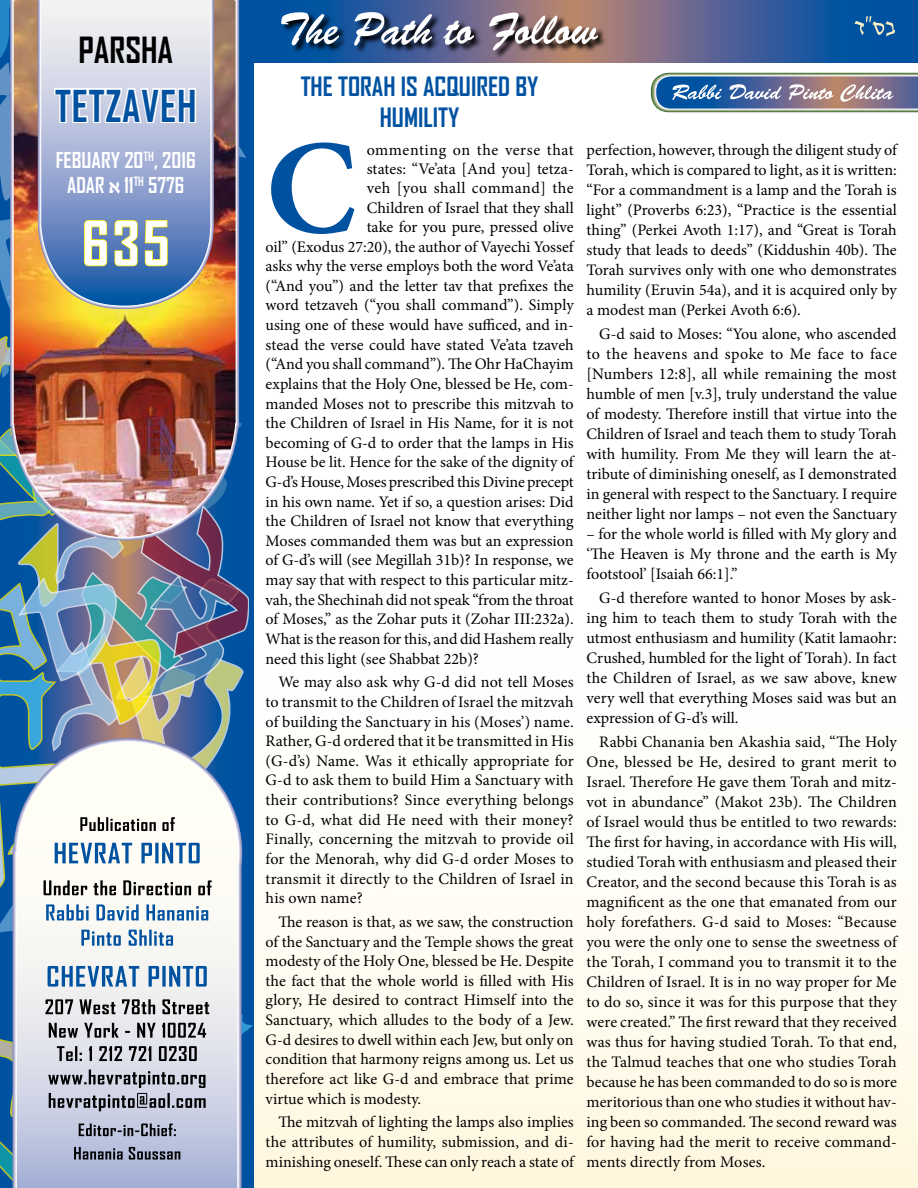
<style>
.page{position:relative;width:918px;height:1188px;background:#fff}
.page>*{position:absolute;margin:0;border:0;box-sizing:border-box;transform-origin:0 0}
.t1{font:700 134.55px "Minion Pro";color:#0052a1}
.t2{font:700 58.5px "Agency FB";color:#fff}
.t3{font:700 42px "Agency FB";letter-spacing:.02em;color:#0052a1}
.t4{font:700 34.5px "Agency FB";color:#000}
.t5{font:700 25.5px/30.6px "Agency FB";color:#0052a1;text-align:center}
.t6{font:700 21px/25.2px "Agency FB";color:#fff;text-align:center}
.t7{font:16.05px/20px "Minion Pro";color:#000;text-align:justify}
.t8{font:16.05px "Minion Pro";letter-spacing:.035em;color:#000}
.t9{font:16.05px "Minion Pro";letter-spacing:.025em;color:#000}
.s1{font-family:"David D Bold";font-weight:400}
</style>
<div class="page">
<div style="left:0;top:0;width:918px;height:1188px;background:linear-gradient(to bottom,#fff,#fffaeb)"></div>
<svg style="left:258px;top:0;width:660px;height:63px;background:#446094"></svg>
<svg style="left:854px;top:16px;width:41px;height:20px"></svg>
<svg style="left:651px;top:73px;width:267px;height:39px;background:#7c889f"></svg>
<svg style="left:281px;top:12px;width:326px;height:47px;background:#606787"></svg>
<img style="left:281px;top:12px;width:317px;height:38px">
<img style="left:0;top:0;width:258px;height:1188px">
<h3 class="t4" style="left:78px;top:28px;width:96px">PARSHA</h3>
<h3 class="t3" style="left:55px;top:80px;width:143px">TETZAVEH</h3>
<h3 class="t6" style="left:56px;top:147px;width:142px">FEBUARY 20<sup>TH</sup>, 2016<br>ADAR <span class="s1">t</span> 11<sup>TH</sup> 5776</h3>
<h2 class="t2" style="left:82px;top:207px;width:89px">635</h2>
<h3 class="t5" style="left:301px;top:71px;width:239px">THE TORAH IS ACQUIRED BY<br>HUMILITY</h3>
<h1 class="t1" style="left:266px;top:94px;width:92px">C</h1>
<p class="t8" style="left:367px;top:139px;width:209px">ommenting on the verse that</p>
<p class="t7" style="left:367px;top:159px;width:209px">states: “Ve’ata [And you] tetza-</p>
<p class="t9" style="left:367px;top:178px;width:209px">veh [you shall command] the</p>
<p class="t7" style="left:367px;top:198px;width:209px">Children of Israel that they shall</p>
<p class="t7" style="left:367px;top:217px;width:209px">take for you pure, pressed olive</p>
<p class="t7" style="left:266px;top:237px;width:310px">oil” (Exodus 27:20), the author of Vayechi Yossef</p>
<p class="t7" style="left:266px;top:256px;width:310px">asks why the verse employs both the word Ve’ata</p>
<p class="t7" style="left:266px;top:276px;width:310px">(“And you”) and the letter tav that prefixes the</p>
<p class="t7" style="left:266px;top:295px;width:310px">word tetzaveh (“you shall command”). Simply</p>
<p class="t7" style="left:266px;top:315px;width:310px">using one of these would have sufficed, and in-</p>
<p class="t7" style="left:266px;top:335px;width:310px">stead the verse could have stated Ve’ata tzaveh</p>
<p class="t7" style="left:266px;top:354px;width:310px">(“And you shall command”). The Ohr HaChayim</p>
<p class="t7" style="left:266px;top:374px;width:310px">explains that the Holy One, blessed be He, com-</p>
<p class="t7" style="left:266px;top:394px;width:310px">manded Moses not to prescribe this mitzvah to</p>
<p class="t7" style="left:266px;top:413px;width:310px">the Children of Israel in His Name, for it is not</p>
<p class="t7" style="left:266px;top:433px;width:310px">becoming of G-d to order that the lamps in His</p>
<p class="t7" style="left:266px;top:452px;width:310px">House be lit. Hence for the sake of the dignity of</p>
<p class="t7" style="left:266px;top:472px;width:310px">G-d’s House, Moses prescribed this Divine precept</p>
<p class="t7" style="left:266px;top:492px;width:310px">in his own name. Yet if so, a question arises: Did</p>
<p class="t7" style="left:266px;top:511px;width:310px">the Children of Israel not know that everything</p>
<p class="t7" style="left:266px;top:531px;width:310px">Moses commanded them was but an expression</p>
<p class="t7" style="left:266px;top:550px;width:310px">of G-d’s will (see Megillah 31b)? In response, we</p>
<p class="t7" style="left:266px;top:570px;width:310px">may say that with respect to this particular mitz-</p>
<p class="t7" style="left:266px;top:590px;width:310px">vah, the Shechinah did not speak “from the throat</p>
<p class="t7" style="left:266px;top:609px;width:310px">of Moses,” as the Zohar puts it (Zohar III:232a).</p>
<p class="t7" style="left:266px;top:629px;width:310px">What is the reason for this, and did Hashem really</p>
<p class="t7" style="left:266px;top:649px;width:215px">need this light (see Shabbat 22b)?</p>
<p class="t7" style="left:266px;top:673px;width:310px;text-indent:13px">We may also ask why G-d did not tell Moses to transmit to the Children of Israel the mitzvah of building the Sanctuary in his (Moses’) name.<br>Rather, G-d ordered that it be transmitted in His (G-d’s) Name. Was it ethically appropriate for G-d to ask them to build Him a Sanctuary with their contributions? Since everything belongs to G-d, what did He need with their money?<br>Finally, concerning the mitzvah to provide oil for the Menorah, why did G-d order Moses to transmit it directly to the Children of Israel in his own name?</p>
<p class="t7" style="left:266px;top:912px;width:310px;text-indent:13px">The reason is that, as we saw, the construction of the Sanctuary and the Temple shows the great modesty of the Holy One, blessed be He. Despite the fact that the whole world is filled with His glory, He desired to contract Himself into the Sanctuary, which alludes to the body of a Jew.<br>G-d desires to dwell within each Jew, but only on condition that harmony reigns among us. Let us therefore act like G-d and embrace that prime virtue which is modesty.</p>
<p class="t7" style="left:266px;top:1113px;width:310px;text-indent:13px">The mitzvah of lighting the lamps also implies the attributes of humility, submission, and di&shy;minishing oneself. These can only reach a state of</p>
<p class="t7" style="left:587px;top:140px;width:312px">perfection, however, through the diligent study of Torah, which is compared to light, as it is written: “For a commandment is a lamp and the Torah is light” (Proverbs 6:23), “Practice is the essential thing” (Perkei Avoth 1:17), and “Great is Torah study that leads to deeds” (Kiddushin 40b). The Torah survives only with one who demonstrates humility (Eruvin 54a), and it is acquired only by a modest man (Perkei Avoth 6:6).</p>
<p class="t7" style="left:587px;top:324px;width:312px;text-indent:13px">G-d said to Moses: “You alone, who ascended to the heavens and spoke to Me face to face [Numbers 12:8], all while remaining the most humble of men [v.3], truly understand the value of modesty. Therefore instill that virtue into the Children of Israel and teach them to study Torah with humility. From Me they will learn the at&shy;tribute of diminishing oneself, as I demonstrated in general with respect to the Sanctuary. I require neither light nor lamps – not even the Sanctuary</p>
<p class="t7" style="left:587px;top:524px;width:312px">– for the whole world is filled with My glory and ‘The Heaven is My throne and the earth is My footstool’ [Isaiah 66:1].”</p>
<p class="t7" style="left:587px;top:588px;width:312px;text-indent:13px">G-d therefore wanted to honor Moses by ask&shy;ing him to teach them to study Torah with the utmost enthusiasm and humility (Katit lamaohr:<br>Crushed, humbled for the light of Torah). In fact the Children of Israel, as we saw above, knew very well that everything Moses said was but an expression of G-d’s will.</p>
<p class="t7" style="left:587px;top:732px;width:312px;text-indent:13px">Rabbi Chanania ben Akashia said, “The Holy One, blessed be He, desired to grant merit to Israel. Therefore He gave them Torah and mitz&shy;vot in abundance” (Makot 23b). The Children of Israel would thus be entitled to two rewards:<br>The first for having, in accordance with His will, studied Torah with enthusiasm and pleased their Creator, and the second because this Torah is as magnificent as the one that emanated from our holy forefathers. G-d said to Moses: “Because you were the only one to sense the sweetness of the Torah, I command you to transmit it to the Children of Israel. It is in no way proper for Me to do so, since it was for this purpose that they were created.” The first reward that they received was thus for having studied Torah. To that end, the Talmud teaches that one who studies Torah because he has been commanded to do so is more meritorious than one who studies it without hav&shy;ing been so commanded. The second reward was for having had the merit to receive command&shy;ments directly from Moses.</p>
</div>
